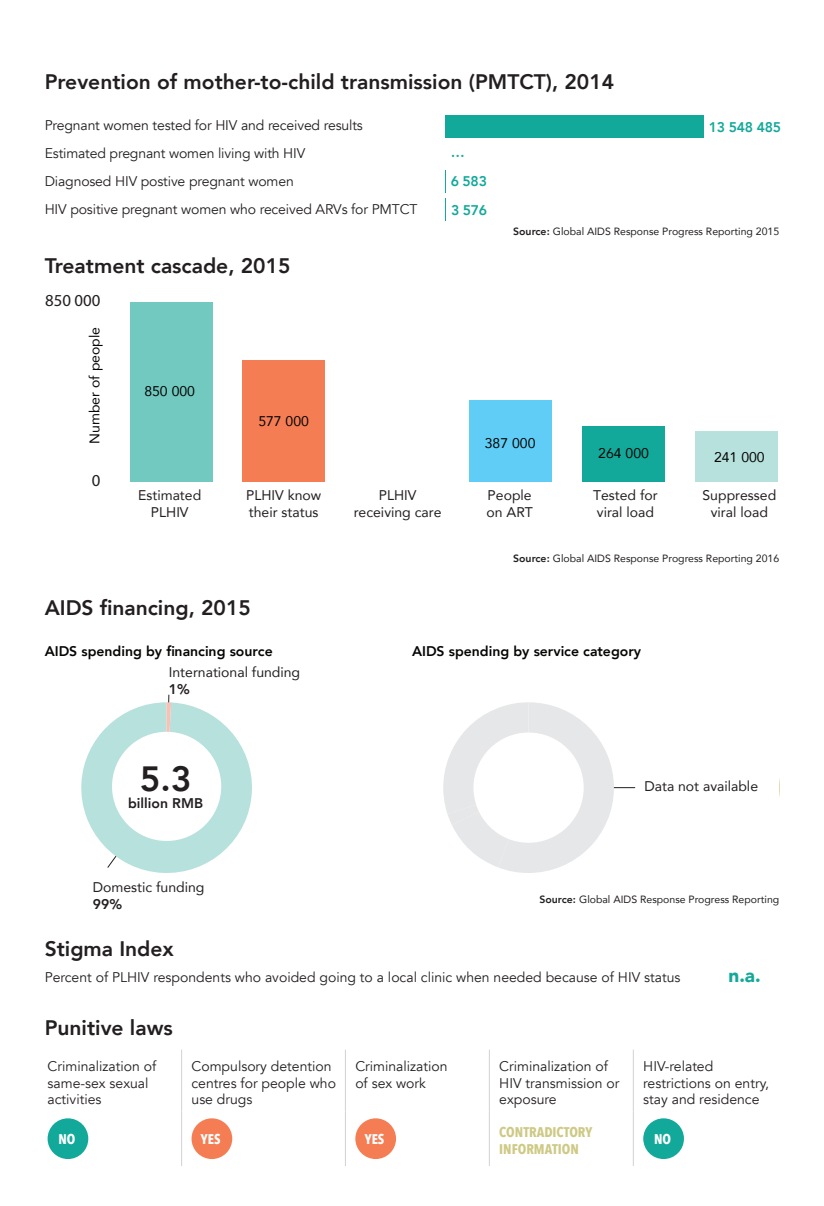
<style>
.page{position:relative;width:824px;height:1206px;background:#fff}
.page>*{position:absolute;margin:0;border:0;box-sizing:border-box;transform-origin:0 0}
.t1{font:800 35px "Avenir";color:#231f20}
.Header_H2{font:800 21px "Avenir";color:#231f20}
.Subheader_H3{font:800 21px "Avenir";color:#231f20}
.t2{font:900 18.9px "Avenir";color:#13a99a}
.t3{font:16.8px "Myriad Pro";color:#231f20}
.Country_numbers_big{font:14px/16.8px "Avenir";color:#231f20}
.Country_body{font:14px "Avenir";letter-spacing:-.01em;color:#231f20}
.t4{font:14px/16.8px "Avenir";color:#231f20}
.t5{font:800 14px "Avenir";color:#050504}
.t6{font:14px "Avenir";color:#050504}
.t7{font:700 14px/16.8px "Avenir Next Condensed";color:#cec984}
.t8{font:800 14px "Avenir";letter-spacing:-.02em;color:#13a99a}
.t9{font:800 14px "Avenir";color:#231f20}
.t10{font:700 14px "Avenir Next Condensed";color:#fff}
.Notes{font:10.5px "Avenir";color:#231f20}
.s1{font-weight:800}
</style>
<div class="page">
<div style="left:695px;top:430px;width:83px;height:51px;background:#b7e1dd"></div>
<div style="left:581px;top:426px;width:83px;height:55px;background:#13a99a"></div>
<div style="left:468px;top:400px;width:83px;height:81px;background:#5fcdf5"></div>
<div style="left:242px;top:359px;width:83px;height:122px;background:#f47d54"></div>
<div style="left:130px;top:302px;width:83px;height:179px;background:#72c9bf"></div>
<svg style="left:81px;top:694px;width:171px;height:179px"></svg>
<div style="left:112px;top:731px;width:109px;height:110px;background:#fff;border-radius:50%"></div>
<hr style="left:528px;top:787px;width:106px;height:1px;background:#231f20">
<svg style="left:443px;top:702px;width:171px;height:171px"></svg>
<div style="left:473px;top:732px;width:110px;height:110px;background:#fff;border-radius:50%"></div>
<hr style="left:181px;top:1049px;width:1px;height:62px;background:#d1d2d4">
<hr style="left:345px;top:1049px;width:1px;height:62px;background:#d1d2d4">
<hr style="left:489px;top:1049px;width:1px;height:62px;background:#d1d2d4">
<hr style="left:632px;top:1049px;width:1px;height:62px;background:#d1d2d4">
<hr style="left:181px;top:1111px;width:1px;height:55px;background:#d1d2d4">
<hr style="left:345px;top:1111px;width:1px;height:55px;background:#d1d2d4">
<hr style="left:489px;top:1111px;width:1px;height:55px;background:#d1d2d4">
<hr style="left:632px;top:1111px;width:1px;height:55px;background:#d1d2d4">
<div style="left:48px;top:1118px;width:40px;height:41px;background:#13a99a;border-radius:50%"></div>
<div style="left:191px;top:1118px;width:41px;height:41px;background:#f47d54;border-radius:50%"></div>
<div style="left:355px;top:1118px;width:41px;height:41px;background:#f47d54;border-radius:50%"></div>
<div style="left:643px;top:1118px;width:41px;height:41px;background:#13a99a;border-radius:50%"></div>
<svg style="left:445px;top:171px;width:1px;height:49px"></svg>
<div style="left:445px;top:116px;width:258px;height:22px;background:#13a99a"></div>
<p class="Header_H2" style="left:45px;top:66px;width:571px">Prevention of mother-to-child transmission (PMTCT), 2014</p>
<p class="Country_body" style="left:45px;top:116px;width:320px">Pregnant women tested for HIV and received results</p>
<p class="Country_body" style="left:45px;top:144px;width:262px">Estimated pregnant women living with HIV</p>
<p class="Country_body" style="left:45px;top:172px;width:251px">Diagnosed HIV postive pregnant women</p>
<p class="Country_body" style="left:45px;top:200px;width:374px">HIV positive pregnant women who received ARVs for PMTCT</p>
<p class="t8" style="left:450px;top:141px;width:15px">…</p>
<p class="t8" style="left:450px;top:171px;width:38px">6 583</p>
<p class="t8" style="left:451px;top:199px;width:38px">3 576</p>
<p class="t8" style="left:708px;top:117px;width:74px">13 548 485</p>
<p class="Subheader_H3" style="left:45px;top:249px;width:247px">Treatment cascade, 2015</p>
<p class="t3" style="left:45px;top:290px;width:57px">850 000</p>
<p class="t6" style="left:83px;top:444px;width:118px;rotate:-90deg">Number of people</p>
<p class="t3" style="left:92px;top:470px;width:10px">0</p>
<p class="t6" style="left:144px;top:380px;width:52px">850 000</p>
<p class="t6" style="left:258px;top:409px;width:52px">577 000</p>
<p class="Notes" style="left:513px;top:223px;width:267px"><span class="s1">Source:</span> Global AIDS Response Progress Reporting 2015</p>
<p class="t6" style="left:485px;top:432px;width:52px">387 000</p>
<p class="t6" style="left:598px;top:442px;width:52px">264 000</p>
<p class="t6" style="left:714px;top:446px;width:52px">241 000</p>
<p class="t4" style="left:138px;top:486px;width:65px;text-align:center">Estimated<br>PLHIV</p>
<p class="t4" style="left:246px;top:486px;width:76px">PLHIV know their status</p>
<p class="t4" style="left:354px;top:486px;width:89px;text-align:center">PLHIV receiving care</p>
<p class="t4" style="left:486px;top:486px;width:48px">People on ART</p>
<p class="t4" style="left:593px;top:486px;width:66px">Tested for viral load</p>
<p class="t4" style="left:702px;top:486px;width:75px;text-align:center">Suppressed viral load</p>
<p class="Subheader_H3" style="left:45px;top:591px;width:208px">AIDS financing, 2015</p>
<p class="Notes" style="left:513px;top:550px;width:267px"><span class="s1">Source:</span> Global AIDS Response Progress Reporting 2016</p>
<p class="t5" style="left:45px;top:640px;width:229px">AIDS spending by financing source</p>
<p class="t5" style="left:412px;top:640px;width:230px">AIDS spending by service category</p>
<p class="t4" style="left:169px;top:663px;width:133px">International funding<br><span class="s1">1%</span></p>
<p class="t1" style="left:140px;top:751px;width:53px">5.3</p>
<p class="t9" style="left:128px;top:792px;width:76px">billion RMB</p>
<p class="t4" style="left:93px;top:878px;width:113px">Domestic funding<br><span class="s1">99%</span></p>
<p class="Header_H2" style="left:45px;top:932px;width:131px">Stigma Index</p>
<p class="t4" style="left:644px;top:777px;width:115px">Data not available</p>
<p class="Notes" style="left:539px;top:891px;width:241px"><span class="s1">Source:</span> Global AIDS Response Progress Reporting</p>
<p class="Country_numbers_big" style="left:45px;top:969px;width:637px">Percent of PLHIV respondents who avoided going to a local clinic when needed because of HIV status</p>
<p class="Header_H2" style="left:45px;top:1011px;width:129px">Punitive laws</p>
<p class="t2" style="left:728px;top:959px;width:34px">n.a.</p>
<p class="Country_numbers_big" style="left:48px;top:1057px;width:110px">Criminalization of same-sex sexual activities</p>
<p class="Country_numbers_big" style="left:191px;top:1057px;width:146px">Compulsory detention centres for people who use drugs</p>
<p class="Country_numbers_big" style="left:355px;top:1057px;width:94px">Criminalization of sex work</p>
<p class="Country_numbers_big" style="left:499px;top:1057px;width:122px">Criminalization of<br>HIV transmission or exposure</p>
<p class="Country_numbers_big" style="left:643px;top:1057px;width:127px">HIV-related restrictions on entry, stay and residence</p>
<p class="t10" style="left:58px;top:1130px;width:19px">NO</p>
<p class="t10" style="left:201px;top:1130px;width:21px">YES</p>
<p class="t10" style="left:365px;top:1130px;width:21px">YES</p>
<p class="t7" style="left:499px;top:1123px;width:95px">CONTRADICTORY<br>INFORMATION</p>
<p class="t10" style="left:654px;top:1130px;width:19px">NO</p>
</div>
